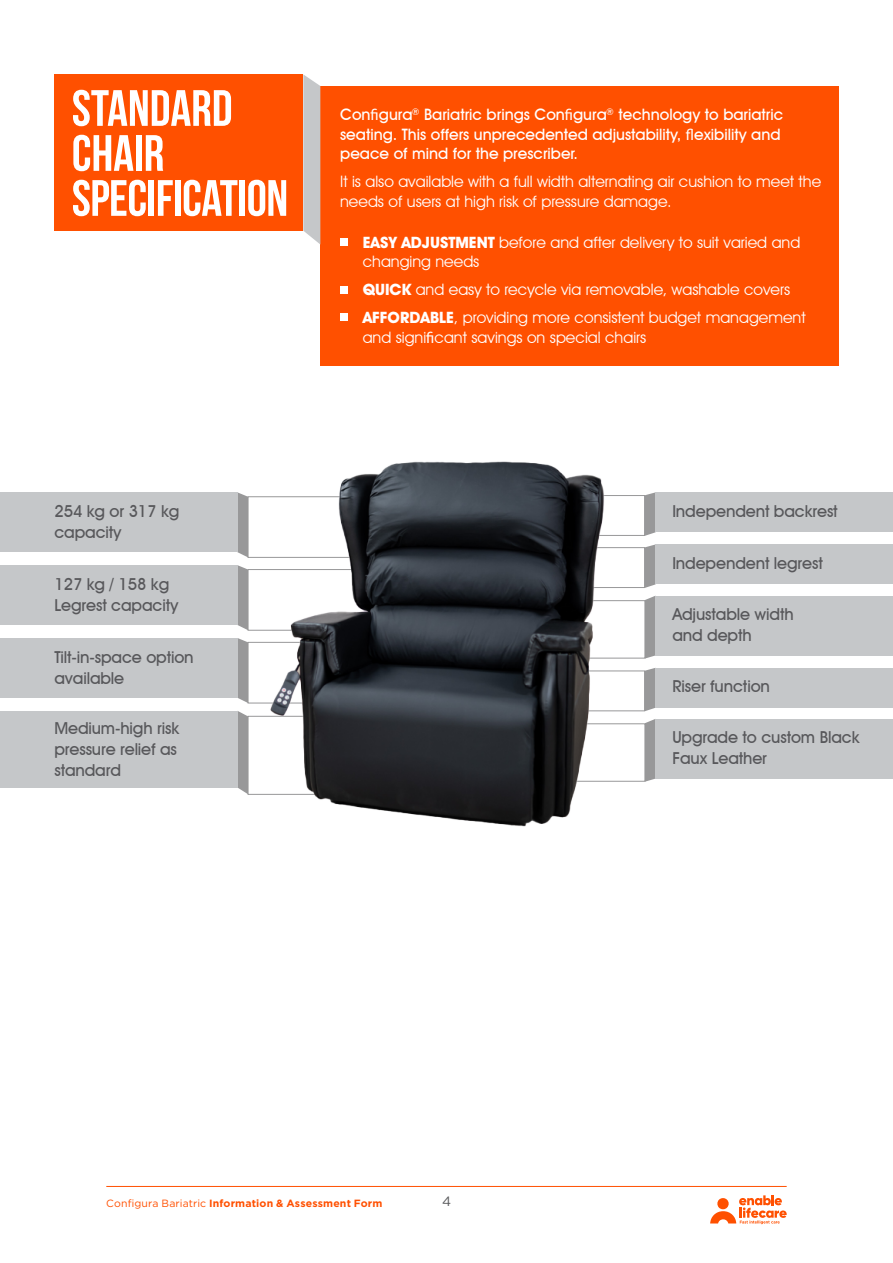
<style>
.page{position:relative;width:893px;height:1263px;background:#fff}
.page>*{position:absolute;margin:0;border:0;box-sizing:border-box;transform-origin:0 0}
.t1{font:51px/45px "Bebas Neue";letter-spacing:-.01em;color:#fff}
.t2{font:500 16.5px/21px "Avant Garde IT Cby BT";letter-spacing:-.01em;color:#58585b}
.t3{font:15.75px/19.5px "Avant Garde IT Cby BT";color:#fff}
.t4{font:500 15.75px/19.5px "Avant Garde IT Cby BT";color:#fff}
.t5{font:13.5px "Gotham";color:#57585a}
.t6{font:700 10.5px "Gotham";letter-spacing:.015em;color:#ff5000}
.s1{font-family:"Myriad Pro";font-weight:400}
.s2{font-weight:700}
.s3{font-family:"Myriad Pro"}
.s4{font-weight:400}
</style>
<div class="page">
<hr style="left:106px;top:1186px;width:681px;height:1px;background:#ff5000">
<svg style="left:710px;top:1195px;width:77px;height:29px"></svg>
<div style="left:320px;top:86px;width:518px;height:280px;background:#ff5000"></div>
<svg style="left:303px;top:74px;width:17px;height:170px;background:#cacccd"></svg>
<div style="left:54px;top:75px;width:249px;height:156px;background:#ff5000"></div>
<svg style="left:237px;top:492px;width:11px;height:65px"></svg>
<div style="left:0;top:492px;width:237px;height:60px;background:#c5c7c9"></div>
<svg style="left:237px;top:565px;width:11px;height:65px"></svg>
<div style="left:0;top:565px;width:237px;height:60px;background:#c5c7c9"></div>
<svg style="left:237px;top:638px;width:11px;height:65px"></svg>
<div style="left:0;top:638px;width:237px;height:60px;background:#c5c7c9"></div>
<svg style="left:237px;top:711px;width:11px;height:83px"></svg>
<div style="left:0;top:711px;width:237px;height:76px;background:#c5c7c9"></div>
<svg style="left:645px;top:492px;width:11px;height:44px"></svg>
<div style="left:656px;top:492px;width:237px;height:40px;background:#c5c7c9"></div>
<svg style="left:645px;top:544px;width:11px;height:44px"></svg>
<div style="left:656px;top:544px;width:237px;height:40px;background:#c5c7c9"></div>
<svg style="left:645px;top:668px;width:11px;height:43px"></svg>
<div style="left:656px;top:668px;width:237px;height:40px;background:#c5c7c9"></div>
<svg style="left:645px;top:596px;width:11px;height:62px"></svg>
<div style="left:656px;top:596px;width:237px;height:59px;background:#c5c7c9"></div>
<svg style="left:645px;top:719px;width:11px;height:63px"></svg>
<div style="left:656px;top:719px;width:237px;height:59px;background:#c5c7c9"></div>
<div style="left:340px;top:238px;width:8px;height:8px;background:#fff"></div>
<div style="left:340px;top:287px;width:8px;height:7px;background:#fff"></div>
<div style="left:340px;top:313px;width:8px;height:8px;background:#fff"></div>
<img style="left:255px;top:461px;width:383px;height:366px">
<h1 class="t1" style="left:72px;top:85px;width:218px">STANDARD<br>CHAIR<br>SPECIFICATION</h1>
<p class="t4" style="left:340px;top:105px;width:445px">Con<span class="s1">fi</span>gura<sup>®</sup> Bariatric brings Con<span class="s1">fi</span>gura<sup>®</sup> technology to bariatric seating. This offers unprecedented adjustability, <span class="s1">fl</span>exibility and peace of mind for the prescriber.</p>
<p class="t3" style="left:340px;top:172px;width:483px">It is also available with a full width alternating air cushion to meet the needs of users at high risk of pressure damage.</p>
<p class="t3" style="left:363px;top:232px;width:439px"><span class="s2">EASY ADJUSTMENT</span> before and after delivery to suit varied and changing needs</p>
<p class="t3" style="left:363px;top:275px;width:444px;line-height:28px"><span class="s2">QUICK</span> and easy to recycle via removable, washable covers<br><span class="s2">AFFORDABLE</span>, providing more consistent budget management</p>
<p class="t3" style="left:363px;top:327px;width:285px">and signi<span class="s3">fi</span>cant savings on special chairs</p>
<p class="t2" style="left:54px;top:501px;width:127px">254 kg or 317 kg capacity</p>
<p class="t2" style="left:54px;top:574px;width:126px">127 kg / 158 kg<br>Legrest capacity</p>
<p class="t2" style="left:54px;top:646px;width:141px">Tilt-in-space option available</p>
<p class="t2" style="left:54px;top:717px;width:126px">Medium-high risk pressure relief as standard</p>
<p class="t2" style="left:672px;top:501px;width:167px">Independent backrest</p>
<p class="t2" style="left:672px;top:553px;width:152px">Independent legrest</p>
<p class="t2" style="left:672px;top:603px;width:123px">Adjustable width and depth</p>
<p class="t2" style="left:672px;top:675px;width:99px">Riser function</p>
<p class="t2" style="left:672px;top:726px;width:189px">Upgrade to custom Black<br>Faux Leather</p>
<p class="t6" style="left:106px;top:1197px;width:278px"><span class="s4">Configura Bariatric</span> Information &amp; Assessment Form</p>
<p class="t5" style="left:442px;top:1192px;width:11px">4</p>
</div>
